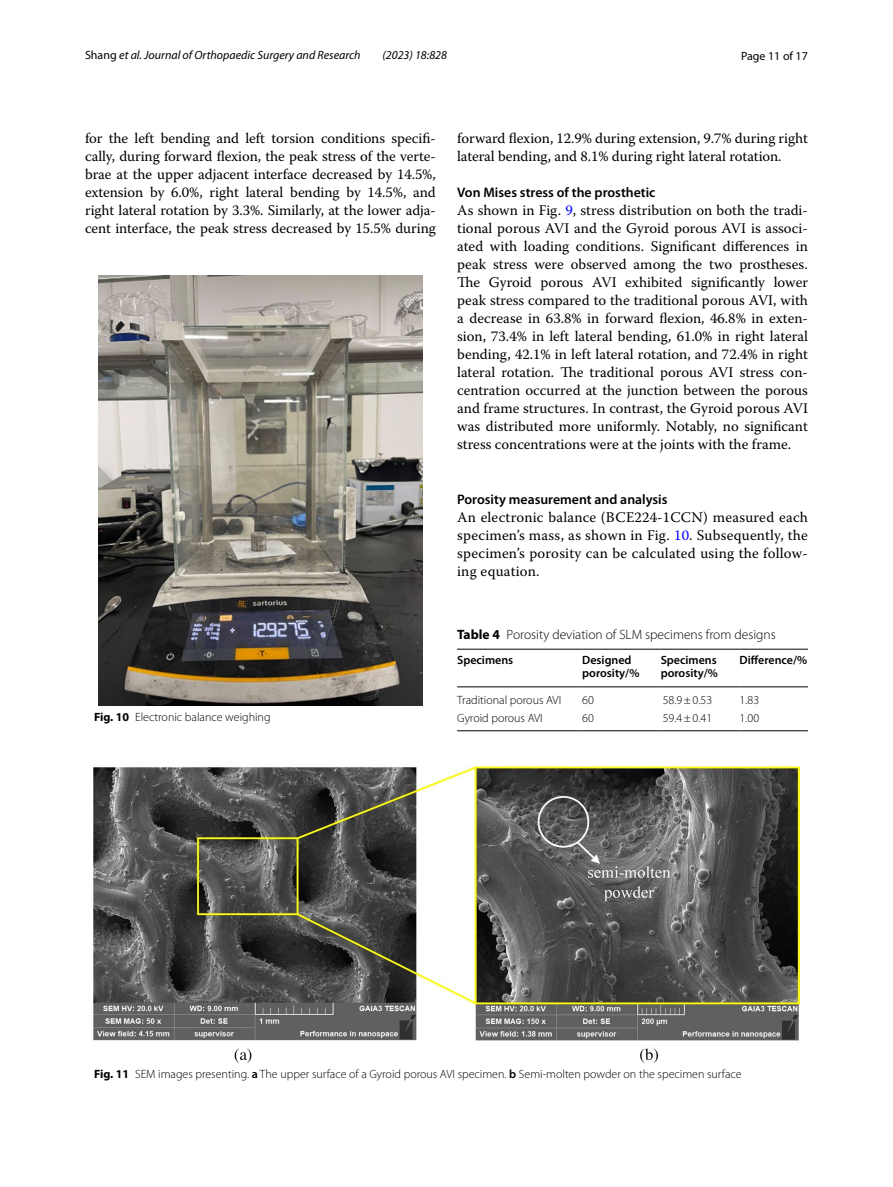
<style>
.page{position:relative;width:893px;height:1187px;background:#fff}
.page>*{position:absolute;margin:0;border:0;box-sizing:border-box;transform-origin:0 0}
.t1{font:14.7px/18px "Warnock Pro";letter-spacing:-.005em;color:#000;text-align:justify}
.t2{font:600 13.8px "Myriad Pro";color:#000}
.t3{font:300 13.5px "Myriad Pro";color:#000}
.t4{font:300 12px "Myriad Pro";color:#000}
.t5{font:italic 12px "Myriad Pro";color:#000}
.t6{font:600 12px/13.5px "Myriad Pro";color:#000}
.t7{font:12px "Myriad Pro";color:#000}
.s1{font-style:normal}
.s2{color:#00f}
.s3{font-weight:700}
.s4{font-weight:600}
</style>
<div class="page">
<img style="left:99px;top:275px;width:323px;height:430px">
<img style="left:94px;top:766px;width:705px;height:296px">
<hr style="left:457px;top:649px;width:125px;height:1px;background:#000">
<hr style="left:457px;top:686px;width:125px;height:1px;background:#000">
<hr style="left:582px;top:649px;width:79px;height:1px;background:#000">
<hr style="left:582px;top:686px;width:79px;height:1px;background:#000">
<hr style="left:661px;top:649px;width:79px;height:1px;background:#000">
<hr style="left:661px;top:686px;width:79px;height:1px;background:#000">
<hr style="left:740px;top:649px;width:68px;height:1px;background:#000">
<hr style="left:740px;top:686px;width:68px;height:1px;background:#000">
<hr style="left:457px;top:730px;width:125px;height:1px;background:#000">
<hr style="left:582px;top:730px;width:79px;height:1px;background:#000">
<hr style="left:661px;top:730px;width:79px;height:1px;background:#000">
<hr style="left:740px;top:730px;width:68px;height:1px;background:#000">
<p class="t5" style="left:85px;top:48px;width:277px"><span class="s1">Shang</span> et al. Journal of Orthopaedic Surgery and Research</p>
<p class="t5" style="left:382px;top:48px;width:66px">(2023) 18:828</p>
<p class="t7" style="left:741px;top:48px;width:68px">Page 11 of 17</p>
<p class="t1" style="left:85px;top:128px;width:352px">for the left bending and left torsion conditions specifi&shy;cally, during forward flexion, the peak stress of the verte&shy;brae at the upper adjacent interface decreased by 14.5%, extension by 6.0%, right lateral bending by 14.5%, and right lateral rotation by 3.3%. Similarly, at the lower adja&shy;cent interface, the peak stress decreased by 15.5% during</p>
<p class="t1" style="left:457px;top:128px;width:352px">forward flexion, 12.9% during extension, 9.7% during right lateral bending, and 8.1% during right lateral rotation.</p>
<p class="t2" style="left:457px;top:183px;width:200px">Von Mises stress of the prosthetic</p>
<p class="t1" style="left:457px;top:200px;width:352px">As shown in Fig. <span class="s2">9</span>, stress distribution on both the tradi&shy;tional porous AVI and the Gyroid porous AVI is associ&shy;ated with loading conditions. Significant differences in peak stress were observed among the two prostheses.<br>The Gyroid porous AVI exhibited significantly lower peak stress compared to the traditional porous AVI, with a decrease in 63.8% in forward flexion, 46.8% in exten&shy;sion, 73.4% in left lateral bending, 61.0% in right lateral bending, 42.1% in left lateral rotation, and 72.4% in right lateral rotation. The traditional porous AVI stress con&shy;centration occurred at the junction between the porous and frame structures. In contrast, the Gyroid porous AVI was distributed more uniformly. Notably, no significant stress concentrations were at the joints with the frame.</p>
<p class="t4" style="left:94px;top:710px;width:178px"><span class="s3">Fig. 10</span> Electronic balance weighing</p>
<p class="t2" style="left:457px;top:490px;width:212px">Porosity measurement and analysis</p>
<p class="t1" style="left:457px;top:507px;width:352px">An electronic balance (BCE224-1CCN) measured each specimen’s mass, as shown in Fig. <span class="s2">10</span>. Subsequently, the specimen’s porosity can be calculated using the follow&shy;ing equation.</p>
<p class="t3" style="left:457px;top:627px;width:320px"><span class="s3">Table 4</span> Porosity deviation of SLM specimens from designs</p>
<p class="t6" style="left:457px;top:652px;width:58px">Specimens</p>
<p class="t6" style="left:582px;top:652px;width:59px">Designed porosity/%</p>
<p class="t6" style="left:661px;top:652px;width:59px">Specimens porosity/%</p>
<p class="t6" style="left:740px;top:652px;width:69px">Difference/%</p>
<p class="t4" style="left:457px;top:693px;width:106px">Traditional porous AVI</p>
<p class="t4" style="left:582px;top:693px;width:13px">60</p>
<p class="t4" style="left:663px;top:693px;width:51px">58.9±0.53</p>
<p class="t4" style="left:740px;top:693px;width:21px">1.83</p>
<p class="t4" style="left:457px;top:711px;width:87px">Gyroid porous AVI</p>
<p class="t4" style="left:582px;top:711px;width:13px">60</p>
<p class="t4" style="left:663px;top:711px;width:51px">59.4±0.41</p>
<p class="t4" style="left:740px;top:711px;width:21px">1.00</p>
<p class="t4" style="left:94px;top:1066px;width:649px"><span class="s3">Fig. 11</span> SEM images presenting. <span class="s4">a</span> The upper surface of a Gyroid porous AVI specimen. <span class="s4">b</span> Semi-molten powder on the specimen surface</p>
</div>
